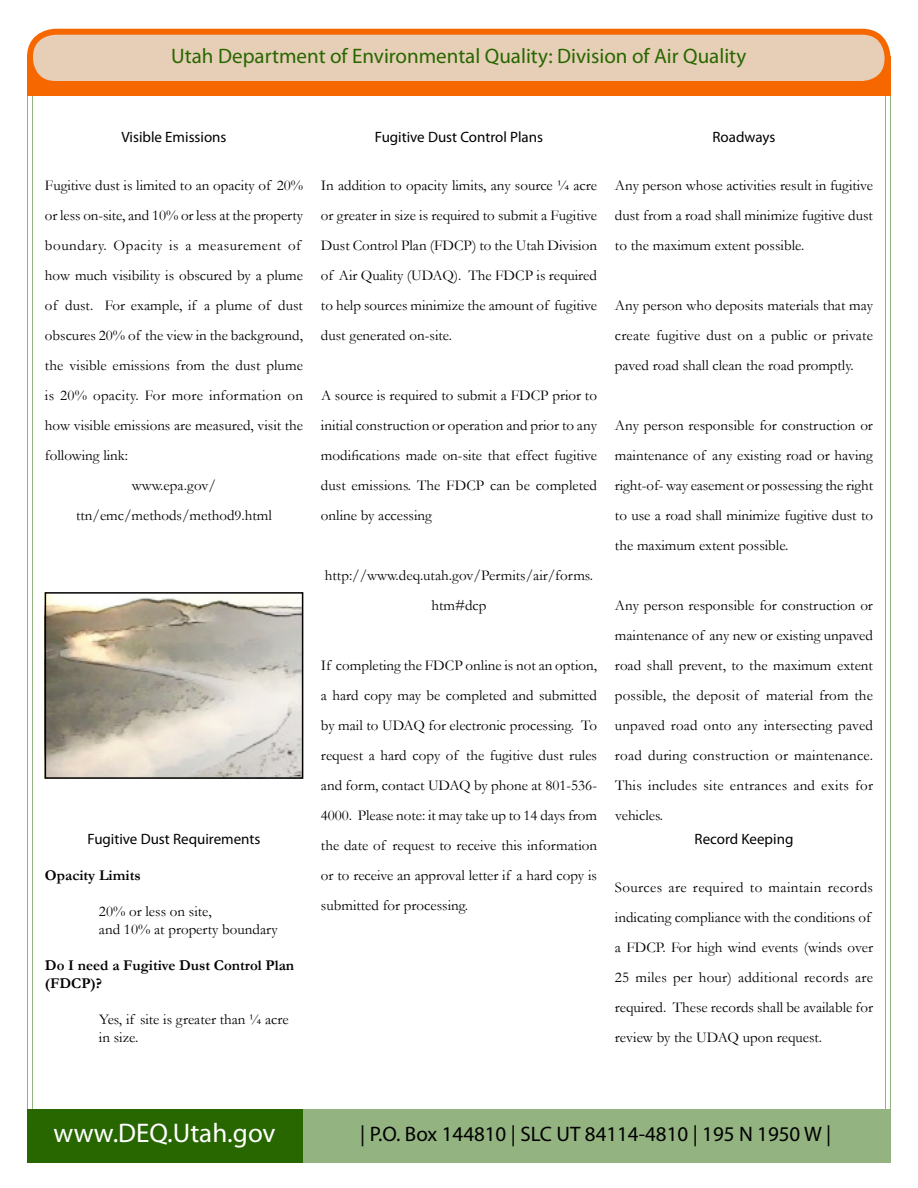
<style>
.page{position:relative;width:918px;height:1188px;background:#fff}
.page>*{position:absolute;margin:0;border:0;box-sizing:border-box;transform-origin:0 0}
.t1{font:27px "Myriad Pro";color:#fff}
.t2{font:21px "Myriad Pro";color:#286700}
.t3{font:21px "Myriad Pro";color:#000}
.t4{font:15px/30px "Garamond";color:#000;text-align:justify}
.t5{font:15px "Myriad Pro";color:#000}
.t6{font:700 15px/18px "Garamond";color:#000}
.t7{font:15px "Garamond";letter-spacing:.035em;color:#000}
</style>
<div class="page">
<div style="left:27px;top:56px;width:864px;height:40px;background:#f76700"></div>
<div style="left:30px;top:32px;width:858px;height:52px;background:#e7cfb7;border-radius:26px"></div>
<div style="left:27px;top:29px;width:864px;height:58px;border:6px solid #f76700;border-radius:26px"></div>
<div style="left:27px;top:1109px;width:864px;height:54px;background:#93b380"></div>
<div style="left:27px;top:1109px;width:276px;height:54px;background:#286700"></div>
<img style="left:47px;top:594px;width:254px;height:183px">
<div style="left:45px;top:592px;width:258px;height:187px;border:1px solid #000"></div>
<h2 class="t2" style="left:171px;top:47px;width:577px">Utah Department of Environmental Quality: Division of Air Quality</h2>
<p class="t5" style="left:121px;top:131px;width:107px">Visible Emissions</p>
<p class="t4" style="left:45px;top:171px;width:260px">Fugitive dust is limited to an opacity of 20%</p>
<p class="t4" style="left:45px;top:201px;width:260px">or less on-site, and 10% or less at the property</p>
<p class="t7" style="left:45px;top:239px;width:258px">boundary. Opacity is a measurement of</p>
<p class="t4" style="left:45px;top:261px;width:260px">how much visibility is obscured by a plume</p>
<p class="t4" style="left:45px;top:291px;width:260px">of dust. For example, if a plume of dust</p>
<p class="t4" style="left:45px;top:321px;width:260px">obscures 20% of the view in the background,</p>
<p class="t4" style="left:45px;top:351px;width:260px">the visible emissions from the dust plume</p>
<p class="t4" style="left:45px;top:381px;width:259px">is 20% opacity. For more information on</p>
<p class="t4" style="left:45px;top:411px;width:260px">how visible emissions are measured, visit the</p>
<p class="t4" style="left:45px;top:441px;width:85px">following link:</p>
<p class="t4" style="left:132px;top:471px;width:86px">www.epa.gov/</p>
<p class="t4" style="left:76px;top:501px;width:197px">ttn/emc/methods/method9.html</p>
<p class="t5" style="left:375px;top:131px;width:170px">Fugitive Dust Control Plans</p>
<p class="t4" style="left:321px;top:171px;width:278px">In addition to opacity limits, any source ¼ acre or greater in size is required to submit a Fugitive Dust Control Plan (FDCP) to the Utah Division of Air Quality (UDAQ). The FDCP is required to help sources minimize the amount of fugitive dust generated on-site.</p>
<p class="t4" style="left:321px;top:381px;width:278px">A source is required to submit a FDCP prior to initial construction or operation and prior to any modifications made on-site that effect fugitive dust emissions. The FDCP can be completed online by accessing</p>
<p class="t4" style="left:325px;top:561px;width:270px;text-align:center">http://www.deq.utah.gov/Permits/air/forms. htm#dcp</p>
<p class="t5" style="left:88px;top:833px;width:174px">Fugitive Dust Requirements</p>
<p class="t6" style="left:45px;top:868px;width:97px">Opacity Limits</p>
<p class="t4" style="left:99px;top:903px;width:180px;line-height:18px">20% or less on site,<br>and 10% at property boundary</p>
<p class="t6" style="left:45px;top:958px;width:251px">Do I need a Fugitive Dust Control Plan (FDCP)?</p>
<p class="t4" style="left:99px;top:1011px;width:191px;line-height:18px">Yes, if site is greater than ¼ acre in size.</p>
<p class="t4" style="left:321px;top:651px;width:278px">If completing the FDCP online is not an option, a hard copy may be completed and submitted by mail to UDAQ for electronic processing. To request a hard copy of the fugitive dust rules and form, contact UDAQ by phone at 801-536- 4000. Please note: it may take up to 14 days from the date of request to receive this information or to receive an approval letter if a hard copy is submitted for processing.</p>
<p class="t5" style="left:712px;top:131px;width:65px">Roadways</p>
<p class="t4" style="left:615px;top:171px;width:260px">Any person whose activities result in fugitive dust from a road shall minimize fugitive dust to the maximum extent possible.</p>
<p class="t4" style="left:615px;top:291px;width:260px">Any person who deposits materials that may create fugitive dust on a public or private paved road shall clean the road promptly.</p>
<p class="t4" style="left:615px;top:411px;width:260px">Any person responsible for construction or maintenance of any existing road or having right-of- way easement or possessing the right to use a road shall minimize fugitive dust to the maximum extent possible.</p>
<p class="t4" style="left:615px;top:591px;width:260px">Any person responsible for construction or maintenance of any new or existing unpaved road shall prevent, to the maximum extent possible, the deposit of material from the unpaved road onto any intersecting paved road during construction or maintenance.<br>This includes site entrances and exits for vehicles.</p>
<p class="t5" style="left:695px;top:833px;width:100px">Record Keeping</p>
<p class="t4" style="left:615px;top:873px;width:260px;text-align:left">Sources are required to maintain records indicating compliance with the conditions of a FDCP. For high wind events (winds over 25 miles per hour) additional records are required. These records shall be available for review by the UDAQ upon request.</p>
<h1 class="t1" style="left:53px;top:1122px;width:224px">www.DEQ.Utah.gov</h1>
<h2 class="t3" style="left:360px;top:1125px;width:472px">| P.O. Box 144810 | SLC UT 84114-4810 | 195 N 1950 W |</h2>
</div>
